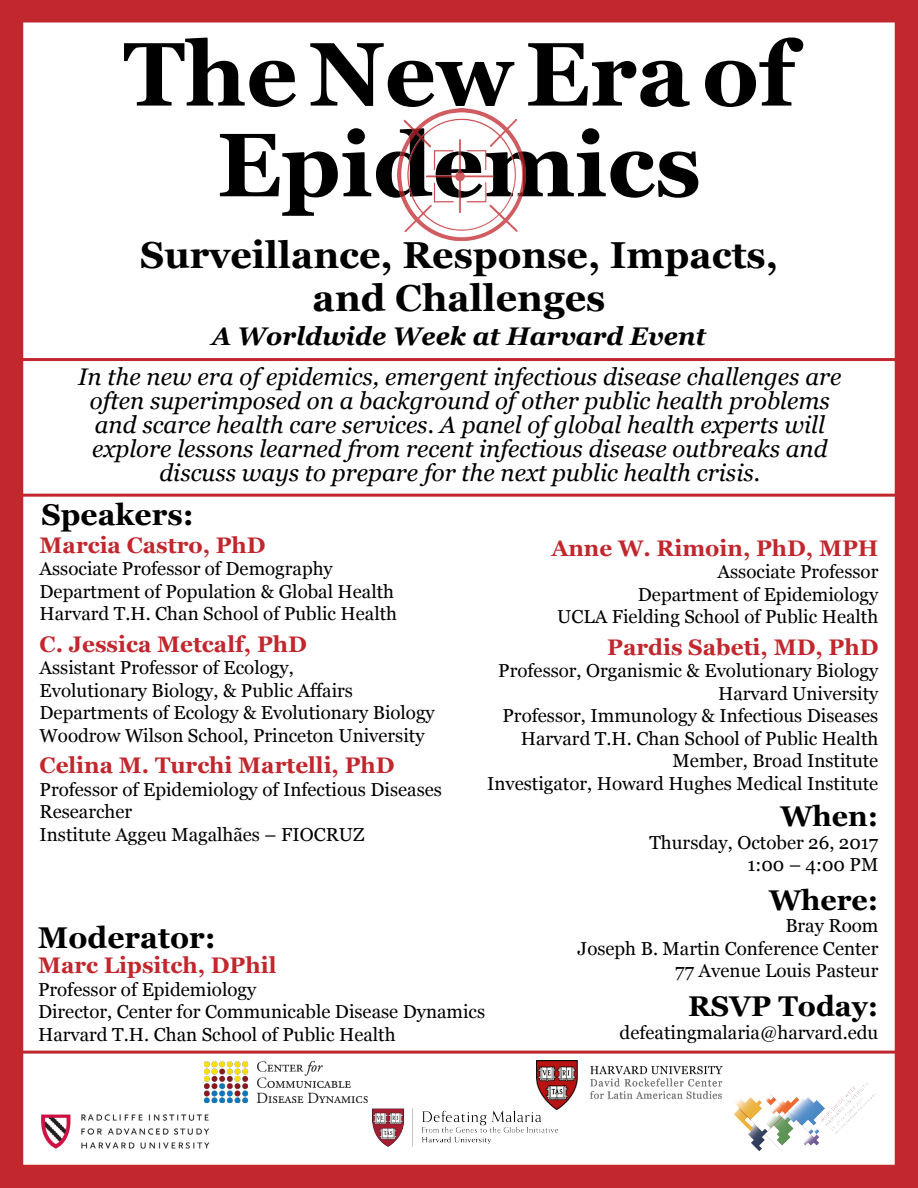
<style>
.page{position:relative;width:918px;height:1188px;background:#fff}
.page>*{position:absolute;margin:0;border:0;box-sizing:border-box;transform-origin:0 0}
.t1{font:700 90px/90.8px "Georgia";color:#000;text-align:center}
.t2{font:700 37.5px/43.5px "Georgia";color:#000;text-align:center}
.t3{font:700 30px "Georgia";color:#000}
.t4{font:700 28.5px "Georgia";color:#000}
.t5{font:italic 700 25.5px "Georgia";color:#000}
.t6{font:italic 24px/24px "Georgia";color:#000;text-align:center}
.t7{font:700 22.5px "Georgia";color:#c1272d}
.t8{font:18.75px/22.5px "Georgia";color:#000}
</style>
<div class="page">
<div style="left:0;top:0;width:918px;height:22px;background:#c1272d"></div>
<div style="left:0;top:0;width:23px;height:1188px;background:#c1272d"></div>
<div style="left:895px;top:0;width:23px;height:1188px;background:#c1272d"></div>
<div style="left:0;top:1165px;width:918px;height:23px;background:#c1272d"></div>
<img style="left:398px;top:109px;width:128px;height:132px">
<hr style="left:16px;top:358px;width:902px;height:3px;background:#c1272d">
<hr style="left:16px;top:494px;width:902px;height:3px;background:#c1272d">
<img style="left:41px;top:1114px;width:169px;height:35px">
<img style="left:734px;top:1082px;width:142px;height:70px">
<img style="left:536px;top:1061px;width:187px;height:49px">
<img style="left:204px;top:1060px;width:164px;height:44px">
<img style="left:372px;top:1108px;width:186px;height:39px">
<hr style="left:8px;top:1051px;width:902px;height:3px;background:#c1272d">
<h1 class="t1" style="left:123px;top:24px;width:673px">The New Era of<br>Epidemics</h1>
<h2 class="t2" style="left:140px;top:231px;width:640px">Surveillance, Response, Impacts, and Challenges</h2>
<h3 class="t5" style="left:212px;top:317px;width:496px">A Worldwide Week at Harvard Event</h3>
<p class="t6" style="left:78px;top:364px;width:765px">In the new era of epidemics, emergent infectious disease challenges are often superimposed on a background of other public health problems and scarce health care services. A panel of global health experts will explore lessons learned from recent infectious disease outbreaks and discuss ways to prepare for the next public health crisis.</p>
<h3 class="t3" style="left:41px;top:492px;width:154px">Speakers:</h3>
<p class="t7" style="left:40px;top:528px;width:228px">Marcia Castro, PhD</p>
<p class="t8" style="left:40px;top:557px;width:359px">Associate Professor of Demography<br>Department of Population &amp; Global Health<br>Harvard T.H. Chan School of Public Health</p>
<p class="t7" style="left:40px;top:627px;width:269px">C. Jessica Metcalf, PhD</p>
<p class="t8" style="left:40px;top:656px;width:397px">Assistant Professor of Ecology,<br>Evolutionary Biology, &amp; Public Affairs Departments of Ecology &amp; Evolutionary Biology Woodrow Wilson School, Princeton University</p>
<p class="t7" style="left:40px;top:749px;width:356px">Celina M. Turchi Martelli, PhD</p>
<p class="t8" style="left:40px;top:777px;width:404px">Professor of Epidemiology of Infectious Diseases<br>Researcher<br>Institute Aggeu Magalhães – FIOCRUZ</p>
<p class="t7" style="left:551px;top:531px;width:329px">Anne W. Rimoin, PhD, MPH</p>
<p class="t8" style="left:557px;top:560px;width:323px;text-align:right">Associate Professor<br>Department of Epidemiology<br>UCLA Fielding School of Public Health</p>
<p class="t7" style="left:607px;top:630px;width:273px">Pardis Sabeti, MD, PhD</p>
<p class="t8" style="left:487px;top:659px;width:393px;text-align:right">Professor, Organismic &amp; Evolutionary Biology Harvard University<br>Professor, Immunology &amp; Infectious Diseases Harvard T.H. Chan School of Public Health Member, Broad Institute<br>Investigator, Howard Hughes Medical Institute</p>
<h3 class="t4" style="left:781px;top:795px;width:99px">When:</h3>
<p class="t8" style="left:649px;top:830px;width:231px;text-align:right">Thursday, October 26, 2017<br>1:00 – 4:00 PM</p>
<h3 class="t4" style="left:769px;top:879px;width:111px">Where:</h3>
<p class="t8" style="left:578px;top:914px;width:302px;text-align:right">Bray Room<br>Joseph B. Martin Conference Center<br>77 Avenue Louis Pasteur</p>
<h3 class="t4" style="left:688px;top:985px;width:192px">RSVP Today:</h3>
<p class="t8" style="left:620px;top:1020px;width:260px">defeatingmalaria@harvard.edu</p>
<h3 class="t3" style="left:38px;top:915px;width:179px">Moderator:</h3>
<p class="t7" style="left:38px;top:949px;width:240px">Marc Lipsitch, DPhil</p>
<p class="t8" style="left:38px;top:977px;width:449px">Professor of Epidemiology<br>Director, Center for Communicable Disease Dynamics<br>Harvard T.H. Chan School of Public Health</p>
</div>
